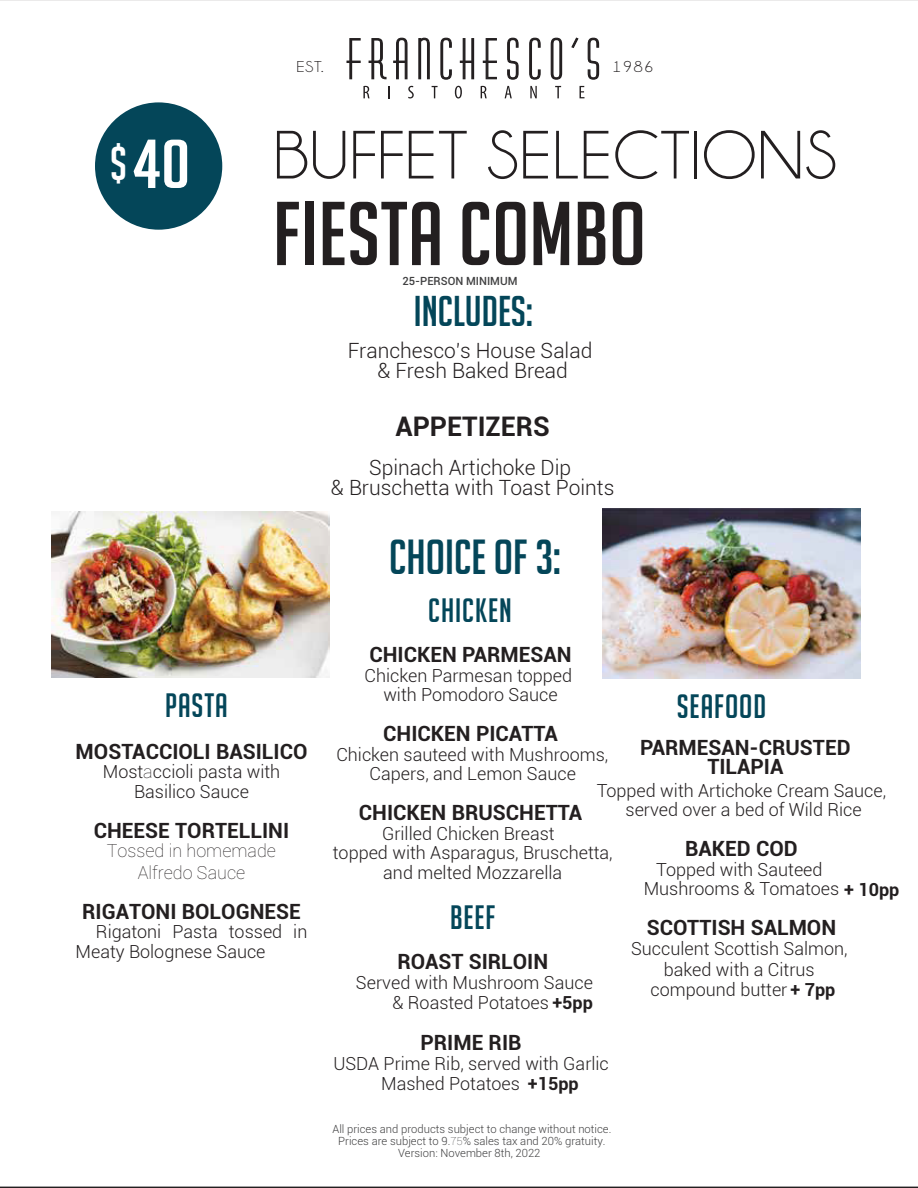
<style>
.page{position:relative;width:918px;height:1188px;background:#fff}
.page>*{position:absolute;margin:0;border:0;box-sizing:border-box;transform-origin:0 0}
.t1{font:88.2px "Big Noodle Titling";letter-spacing:.005em;color:#231f20;scale:1.04 1}
.t2{font:69px "Champagne&Limousines";letter-spacing:.005em;color:#231f20;scale:1.04 1}
.t3{font:67.35px "Big Noodle Titling";color:#fff;scale:1.15 1}
.t4{font:48px "Big Noodle Titling";color:#044659}
.t5{font:46.5px "Big Noodle Titling";color:#fff}
.t6{font:42px "Big Noodle Titling";color:#044659}
.t7{font:33px "Big Noodle Titling";letter-spacing:.03em;color:#044659}
.t8{font:700 27px "Roboto";color:#231f20}
.t9{font:700 21px/19.8px "Roboto";color:#231f20;text-align:center}
.t10{font:300 21px/19.5px "Roboto";color:#231f20;text-align:center}
.t11{font:300 18px/19.8px "Roboto";color:#231f20;text-align:center}
.t12{font:100 18px/21.6px "Roboto";color:#231f20;text-align:center}
.t13{font:15.9px "Champagne&Limousines";letter-spacing:.06em;color:#231f20;scale:1.15 1}
.t14{font:300 11.25px/12px "Roboto";color:#404041;text-align:center}
.t15{font:500 11.25px "Roboto";color:#404041}
.s1{font-weight:100}
.s2{font-weight:700}
</style>
<div class="page">
<svg style="left:346px;top:38px;width:15px;height:41px"></svg>
<svg style="left:369px;top:38px;width:18px;height:41px"></svg>
<svg style="left:393px;top:38px;width:15px;height:41px"></svg>
<svg style="left:418px;top:38px;width:12px;height:41px"></svg>
<svg style="left:440px;top:38px;width:12px;height:42px"></svg>
<svg style="left:460px;top:38px;width:14px;height:41px"></svg>
<svg style="left:483px;top:38px;width:14px;height:41px"></svg>
<svg style="left:507px;top:38px;width:12px;height:42px"></svg>
<svg style="left:529px;top:38px;width:12px;height:42px"></svg>
<svg style="left:551px;top:38px;width:11px;height:42px"></svg>
<svg style="left:571px;top:38px;width:8px;height:10px"></svg>
<svg style="left:588px;top:38px;width:11px;height:42px"></svg>
<svg style="left:363px;top:86px;width:7px;height:12px"></svg>
<svg style="left:388px;top:86px;width:1px;height:12px"></svg>
<svg style="left:408px;top:86px;width:6px;height:12px"></svg>
<svg style="left:432px;top:86px;width:6px;height:12px"></svg>
<svg style="left:455px;top:86px;width:7px;height:13px"></svg>
<svg style="left:481px;top:86px;width:6px;height:12px"></svg>
<svg style="left:505px;top:86px;width:7px;height:12px"></svg>
<svg style="left:530px;top:86px;width:7px;height:12px"></svg>
<svg style="left:555px;top:86px;width:6px;height:12px"></svg>
<svg style="left:580px;top:86px;width:5px;height:12px"></svg>
<div style="left:95px;top:102px;width:127px;height:128px;background:#044659;border-radius:50%"></div>
<img style="left:52px;top:512px;width:278px;height:165px">
<img style="left:602px;top:508px;width:258px;height:170px">
<h3 class="t5" style="left:110px;top:139px;width:19px">$</h3>
<h3 class="t3" style="left:132px;top:128px;width:52px">40</h3>
<p class="t13" style="left:296px;top:58px;width:25px">EST.</p>
<p class="t13" style="left:612px;top:58px;width:38px">1986</p>
<h2 class="t2" style="left:273px;top:121px;width:544px">BUFFET SELECTIONS</h2>
<h1 class="t1" style="left:273px;top:186px;width:360px">FIESTA COMBO</h1>
<p class="t15" style="left:402px;top:273px;width:117px">25-PERSON MINIMUM</p>
<h3 class="t6" style="left:414px;top:288px;width:120px">INCLUDES:</h3>
<p class="t10" style="left:348px;top:340px;width:246px">Franchesco’s House Salad &amp; Fresh Baked Bread</p>
<h3 class="t8" style="left:396px;top:408px;width:156px">APPETIZERS</h3>
<p class="t10" style="left:331px;top:457px;width:285px">Spinach Artichoke Dip<br>&amp; Bruschetta with Toast Points</p>
<h3 class="t4" style="left:389px;top:531px;width:173px">CHOICE OF 3:</h3>
<h3 class="t7" style="left:428px;top:593px;width:85px">CHICKEN</h3>
<p class="t9" style="left:369px;top:644px;width:204px">CHICKEN PARMESAN</p>
<p class="t11" style="left:365px;top:665px;width:209px">Chicken Parmesan topped with Pomodoro Sauce</p>
<p class="t9" style="left:383px;top:723px;width:176px">CHICKEN PICATTA</p>
<p class="t11" style="left:336px;top:744px;width:273px">Chicken sauteed with Mushrooms,<br>Capers, and Lemon Sauce</p>
<p class="t9" style="left:359px;top:802px;width:225px">CHICKEN BRUSCHETTA</p>
<h3 class="t7" style="left:165px;top:688px;width:64px">PASTA</h3>
<h3 class="t7" style="left:677px;top:688px;width:91px">SEAFOOD</h3>
<p class="t9" style="left:76px;top:741px;width:233px">MOSTACCIOLI BASILICO</p>
<p class="t11" style="left:103px;top:762px;width:179px">Most<span class="s1">a</span>ccioli pasta with<br>Basilico Sauce</p>
<p class="t9" style="left:94px;top:820px;width:197px">CHEESE TORTELLINI</p>
<p class="t12" style="left:107px;top:840px;width:171px">Tossed in homemade<br>Alfredo Sauce</p>
<p class="t9" style="left:82px;top:900px;width:220px">RIGATONI BOLOGNESE</p>
<p class="t11" style="left:76px;top:921px;width:233px;text-align:left;text-indent:20px">Rigatoni Pasta tossed in<br>Meaty Bolognese Sauce</p>
<p class="t9" style="left:640px;top:736px;width:212px">PARMESAN-CRUSTED<br>TILAPIA</p>
<p class="t11" style="left:597px;top:780px;width:291px">Topped with Artichoke Cream Sauce, served over a bed of Wild Rice</p>
<p class="t9" style="left:685px;top:838px;width:114px">BAKED COD</p>
<p class="t11" style="left:644px;top:859px;width:257px;text-align:left;text-indent:12px">Topped with Sauteed<br>Mushrooms &amp; Tomatoes <span class="s2">+ 10pp</span></p>
<p class="t9" style="left:647px;top:917px;width:191px">SCOTTISH SALMON</p>
<p class="t11" style="left:631px;top:938px;width:218px">Succulent Scottish Salmon, baked with a Citrus compound butter <span class="s2">+ 7pp</span></p>
<p class="t11" style="left:333px;top:823px;width:281px">Grilled Chicken Breast<br>topped with Asparagus, Bruschetta, and melted Mozzarella</p>
<h3 class="t7" style="left:450px;top:899px;width:47px">BEEF</h3>
<p class="t9" style="left:398px;top:951px;width:152px">ROAST SIRLOIN</p>
<p class="t11" style="left:356px;top:972px;width:238px;text-align:right">Served with Mushroom Sauce &amp; Roasted Potatoes <span class="s2">+5pp</span></p>
<p class="t9" style="left:421px;top:1032px;width:102px">PRIME RIB</p>
<p class="t11" style="left:381px;top:1053px;width:229px;text-align:left;text-indent:-48px">USDA Prime Rib, served with Garlic<br>Mashed Potatoes <span class="s2">+15pp</span></p>
<p class="t14" style="left:332px;top:1122px;width:280px">All prices and products subject to change without notice.<br>Prices are subject to 9.<span class="s1">75</span>% sales tax and 20% gratuity.<br>Version: November 8th, 2022</p>
</div>
